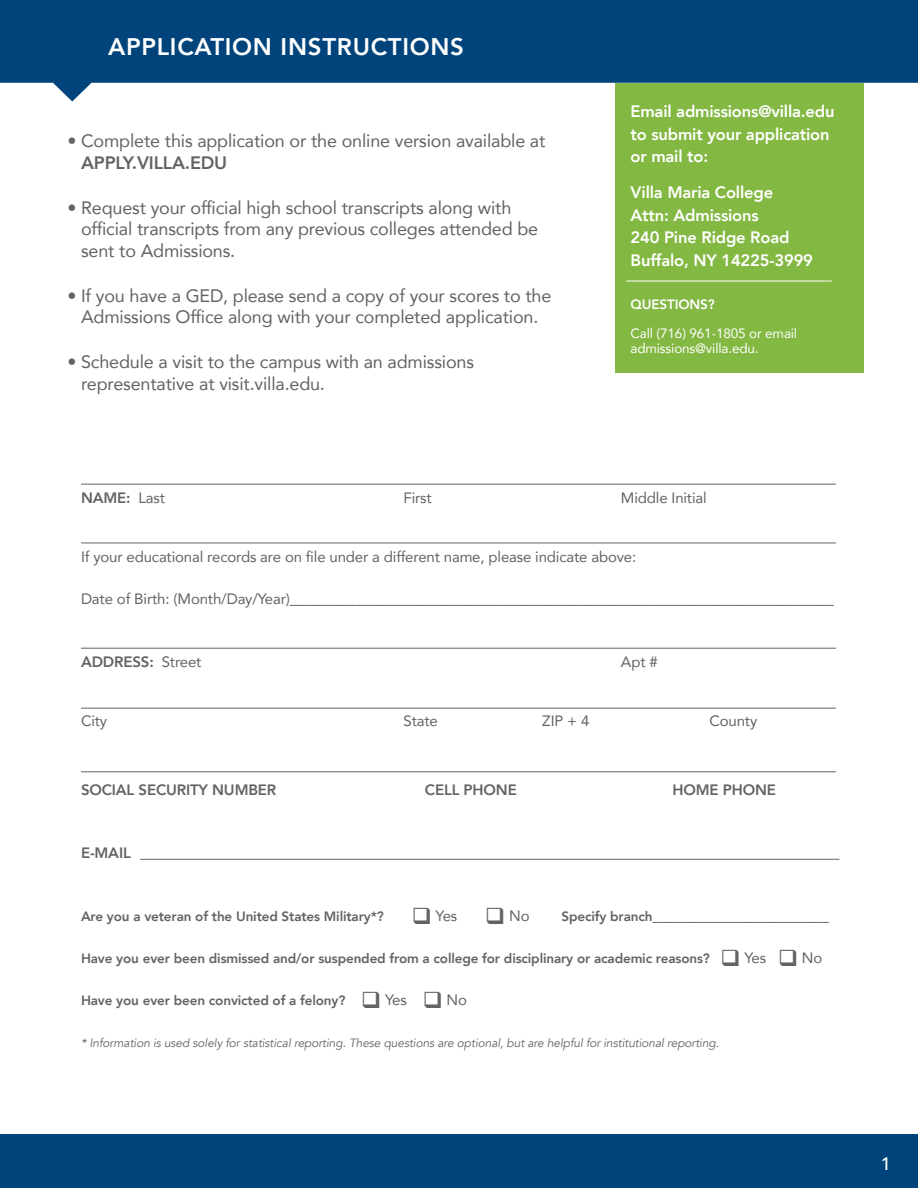
<style>
.page{position:relative;width:918px;height:1188px;background:#fff}
.page>*{position:absolute;margin:0;border:0;box-sizing:border-box;transform-origin:0 0}
.t1{font:800 24px "Avenir";letter-spacing:.03em;color:#fff}
.t2{font:18px/21.6px "Avenir";letter-spacing:-.01em;color:#636366}
.t3{font:500 18px "Avenir";color:#fff}
.t4{font:800 16.5px/22.5px "Avenir";letter-spacing:-.01em;color:#fff}
.t5{font:15px "Avenir";letter-spacing:-.01em;color:#636366}
.t6{font:800 15px "Avenir";letter-spacing:-.01em;color:#636366}
.t7{font:800 13.5px "Avenir";letter-spacing:-.01em;color:#636366}
.t8{font:13.5px/15px "Avenir";letter-spacing:-.01em;color:#fff}
.t9{font:800 13.5px "Avenir";letter-spacing:-.01em;color:#fff}
.t10{font:italic 12px "Avenir";letter-spacing:-.01em;color:#636366}
.s1{font-weight:800}
.s2{font-weight:400}
.s3{font-weight:400;font-size:15px}
.s4{font-weight:800;font-size:13.5px}
</style>
<div class="page">
<hr style="left:81px;top:484px;width:755px;height:1px;background:#636366">
<hr style="left:81px;top:543px;width:755px;height:1px;background:#636366">
<hr style="left:81px;top:648px;width:755px;height:1px;background:#636366">
<hr style="left:81px;top:708px;width:755px;height:1px;background:#636366">
<hr style="left:81px;top:771px;width:755px;height:1px;background:#636366">
<hr style="left:140px;top:859px;width:699px;height:1px;background:#636366">
<div style="left:616px;top:83px;width:248px;height:290px;background:#83b843"></div>
<hr style="left:626px;top:281px;width:206px;height:1px;background:#fff">
<div style="left:0;top:1134px;width:918px;height:54px;background:#00447b"></div>
<svg style="left:0;top:0;width:918px;height:101px;fill:#00447b"></svg>
<p class="t1" style="left:108px;top:28px;width:358px">APPLICATION INSTRUCTIONS</p>
<p class="t2" style="left:81px;top:129px;width:466px;text-indent:-14px">• Complete this application or the online version available at<br><span class="s1">APPLY.VILLA.EDU</span></p>
<p class="t2" style="left:81px;top:196px;width:459px;text-indent:-14px">• Request your official high school transcripts along with official transcripts from any previous colleges attended be sent to Admissions.</p>
<p class="t2" style="left:68px;top:284px;width:485px;text-align:center">• If you have a GED, please send a copy of your scores to the<br>Admissions Office along with your completed application.</p>
<p class="t2" style="left:81px;top:351px;width:394px;text-indent:-14px">• Schedule a visit to the campus with an admissions representative at visit.villa.edu.</p>
<p class="t4" style="left:631px;top:100px;width:206px">Email admissions@villa.edu to submit your application or mail to:</p>
<p class="t4" style="left:631px;top:181px;width:184px">Villa Maria College<br>Attn: Admissions<br>240 Pine Ridge Road<br>Buffalo, NY 14225-3999</p>
<p class="t9" style="left:631px;top:294px;width:86px">QUESTIONS?</p>
<p class="t8" style="left:631px;top:325px;width:168px">Call (716) 961-1805 or email admissions@villa.edu.</p>
<p class="t6" style="left:81px;top:486px;width:86px">NAME: <span class="s2">Last</span></p>
<p class="t5" style="left:403px;top:485px;width:30px">First</p>
<p class="t5" style="left:621px;top:485px;width:87px">Middle Initial</p>
<p class="t5" style="left:81px;top:544px;width:557px">If your educational records are on file under a different name, please indicate above:</p>
<p class="t5" style="left:81px;top:586px;width:754px">Date of Birth: (Month/Day/Year)__________________________________________________________________________</p>
<p class="t6" style="left:81px;top:650px;width:122px">ADDRESS: <span class="s2">Street</span></p>
<p class="t5" style="left:621px;top:649px;width:38px">Apt #</p>
<p class="t5" style="left:81px;top:708px;width:28px">City</p>
<p class="t5" style="left:404px;top:708px;width:36px">State</p>
<p class="t5" style="left:542px;top:708px;width:49px">ZIP + 4</p>
<p class="t5" style="left:709px;top:708px;width:49px">County</p>
<p class="t6" style="left:81px;top:778px;width:197px">SOCIAL SECURITY NUMBER</p>
<p class="t6" style="left:425px;top:778px;width:93px">CELL PHONE</p>
<p class="t6" style="left:672px;top:778px;width:105px">HOME PHONE</p>
<p class="t6" style="left:81px;top:841px;width:51px">E-MAIL</p>
<p class="t7" style="left:81px;top:906px;width:450px">Are you a veteran of the United States Military*? ❑ <span class="s3">Yes</span> ❑ <span class="s3">No</span></p>
<p class="t5" style="left:562px;top:904px;width:269px"><span class="s4">Specify branch</span>________________________</p>
<p class="t7" style="left:81px;top:948px;width:743px">Have you ever been dismissed and/or suspended from a college for disciplinary or academic reasons? ❑ <span class="s3">Yes</span> ❑ <span class="s3">No</span></p>
<p class="t7" style="left:81px;top:990px;width:388px">Have you ever been convicted of a felony? ❑ <span class="s3">Yes</span> ❑ <span class="s3">No</span></p>
<p class="t10" style="left:81px;top:1036px;width:640px">* Information is used solely for statistical reporting. These questions are optional, but are helpful for institutional reporting.</p>
<p class="t3" style="left:881px;top:1148px;width:12px">1</p>
</div>
